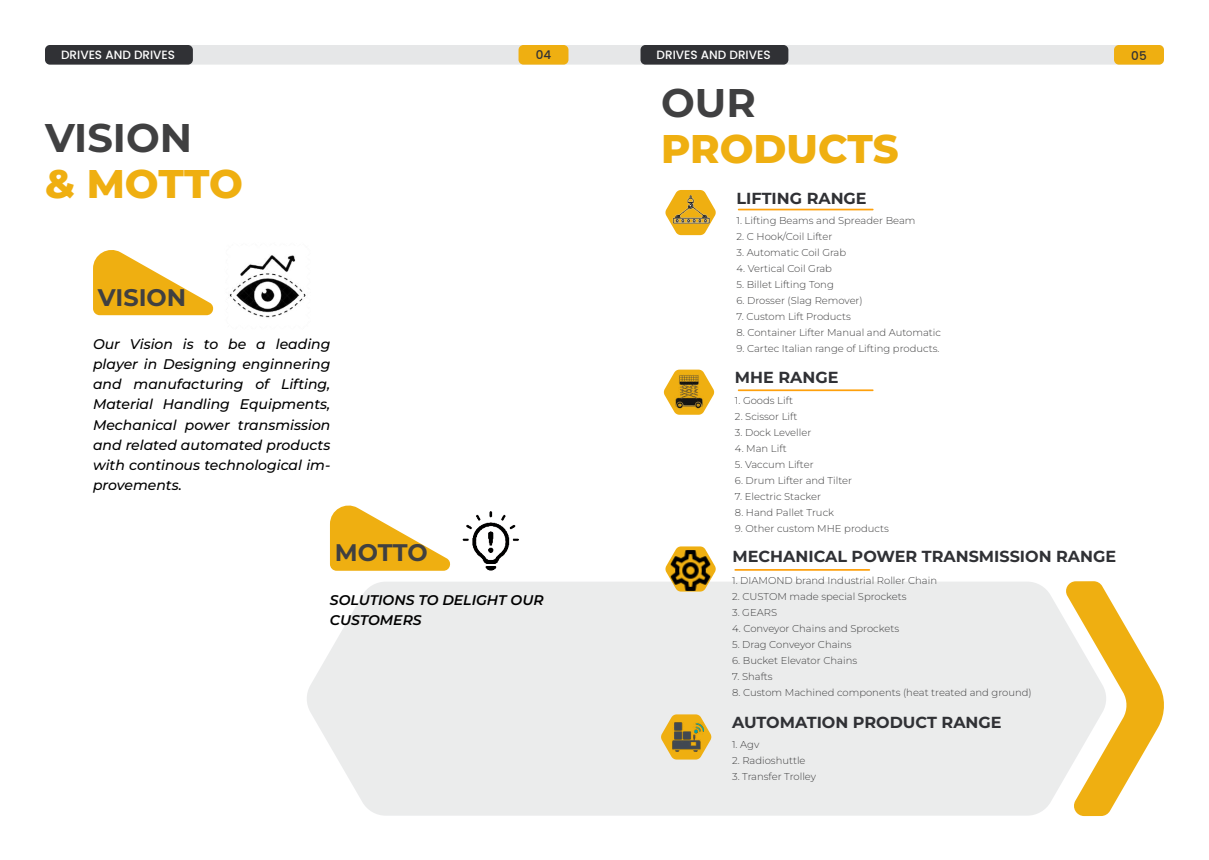
<style>
.page{position:relative;width:1209px;height:860px;background:#fff}
.page>*{position:absolute;margin:0;border:0;box-sizing:border-box;transform-origin:0 0}
.t1{font:800 40px "Montserrat";color:#efaf11}
.t2{font:700 40px "Montserrat";color:#404041}
.t3{font:700 24px "Montserrat";color:#404041}
.t4{font:700 16px "Montserrat";color:#303135}
.t5{font:italic 500 14px/20px "Montserrat";color:#000;text-align:justify}
.t6{font:italic 600 14px/20px "Montserrat";color:#000}
.t7{font:500 12px "Poppins";color:#fff}
.t8{font:500 12px "Poppins";color:#303135}
.t9{font:300 10px "Montserrat";color:#404041}
</style>
<div class="page">
<hr style="left:738px;top:209px;width:135px;height:1px;background:#fea00c">
<div style="left:307px;top:582px;width:756px;height:234px;background:#ebecec"></div>
<svg style="left:1063px;top:581px;width:101px;height:235px"></svg>
<div style="left:45px;top:45px;width:1119px;height:20px;background:#e6e7e8;border-radius:5px"></div>
<div style="left:45px;top:45px;width:148px;height:20px;background:#303135;border-radius:5px"></div>
<div style="left:518px;top:45px;width:50px;height:20px;background:#efaf11;border-radius:5px"></div>
<div style="left:640px;top:45px;width:148px;height:20px;background:#303135;border-radius:5px"></div>
<div style="left:1114px;top:45px;width:50px;height:20px;background:#efaf11;border-radius:5px"></div>
<svg style="left:665px;top:190px;width:51px;height:45px"></svg>
<svg style="left:663px;top:370px;width:51px;height:45px"></svg>
<img style="left:669px;top:194px;width:43px;height:33px">
<img style="left:671px;top:371px;width:32px;height:39px">
<svg style="left:665px;top:546px;width:51px;height:46px"></svg>
<img style="left:666px;top:547px;width:48px;height:48px">
<hr style="left:738px;top:389px;width:135px;height:2px;background:#fea00c">
<hr style="left:734px;top:569px;width:136px;height:2px;background:#fea00c">
<svg style="left:661px;top:714px;width:50px;height:45px"></svg>
<img style="left:672px;top:723px;width:31px;height:28px">
<svg style="left:93px;top:250px;width:121px;height:65px"></svg>
<img style="left:229px;top:255px;width:77px;height:63px">
<svg style="left:330px;top:505px;width:121px;height:66px"></svg>
<img style="left:462px;top:511px;width:57px;height:60px">
<p class="t7" style="left:61px;top:47px;width:116px">DRIVES AND DRIVES</p>
<p class="t8" style="left:536px;top:47px;width:17px">04</p>
<p class="t7" style="left:656px;top:47px;width:116px">DRIVES AND DRIVES</p>
<p class="t8" style="left:1131px;top:49px;width:17px">05</p>
<h1 class="t2" style="left:661px;top:76px;width:96px">OUR</h1>
<h1 class="t1" style="left:661px;top:122px;width:239px">PRODUCTS</h1>
<h3 class="t4" style="left:736px;top:187px;width:132px">LIFTING RANGE</h3>
<p class="t9" style="left:736px;top:214px;width:180px">1. Lifting Beams and Spreader Beam</p>
<p class="t9" style="left:736px;top:230px;width:97px">2. C Hook/Coil Lifter</p>
<p class="t9" style="left:736px;top:246px;width:111px">3. Automatic Coil Grab</p>
<p class="t9" style="left:736px;top:262px;width:97px">4. Vertical Coil Grab</p>
<p class="t9" style="left:736px;top:278px;width:99px">5. Billet Lifting Tong</p>
<p class="t9" style="left:736px;top:294px;width:128px">6. Drosser (Slag Remover)</p>
<p class="t9" style="left:736px;top:310px;width:116px">7. Custom Lift Products</p>
<p class="t9" style="left:736px;top:326px;width:206px">8. Container Lifter Manual and Automatic</p>
<p class="t9" style="left:736px;top:342px;width:204px">9. Cartec Italian range of Lifting products.</p>
<h3 class="t4" style="left:735px;top:367px;width:105px">MHE RANGE</h3>
<p class="t9" style="left:735px;top:393px;width:60px">1. Goods Lift</p>
<p class="t9" style="left:735px;top:409px;width:64px">2. Scissor Lift</p>
<p class="t9" style="left:735px;top:425px;width:78px">3. Dock Leveller</p>
<p class="t9" style="left:735px;top:441px;width:53px">4. Man Lift</p>
<p class="t9" style="left:735px;top:457px;width:80px">5. Vaccum Lifter</p>
<p class="t9" style="left:735px;top:473px;width:119px">6. Drum Lifter and Tilter</p>
<p class="t9" style="left:735px;top:489px;width:88px">7. Electric Stacker</p>
<p class="t9" style="left:735px;top:505px;width:101px">8. Hand Pallet Truck</p>
<p class="t9" style="left:735px;top:521px;width:155px">9. Other custom MHE products</p>
<h3 class="t4" style="left:732px;top:546px;width:385px">MECHANICAL POWER TRANSMISSION RANGE</h3>
<p class="t9" style="left:732px;top:574px;width:206px">1. DIAMOND brand Industrial Roller Chain</p>
<p class="t9" style="left:732px;top:590px;width:176px">2. CUSTOM made special Sprockets</p>
<p class="t9" style="left:732px;top:606px;width:46px">3. GEARS</p>
<p class="t9" style="left:732px;top:622px;width:168px">4. Conveyor Chains and Sprockets</p>
<p class="t9" style="left:732px;top:638px;width:121px">5. Drag Conveyor Chains</p>
<p class="t9" style="left:732px;top:654px;width:127px">6. Bucket Elevator Chains</p>
<p class="t9" style="left:732px;top:670px;width:42px">7. Shafts</p>
<p class="t9" style="left:732px;top:686px;width:301px">8. Custom Machined components (heat treated and ground)</p>
<h3 class="t4" style="left:732px;top:712px;width:271px">AUTOMATION PRODUCT RANGE</h3>
<p class="t9" style="left:732px;top:738px;width:29px">1. Agv</p>
<p class="t9" style="left:732px;top:754px;width:75px">2. Radioshuttle</p>
<p class="t9" style="left:732px;top:770px;width:85px">3. Transfer Trolley</p>
<h1 class="t2" style="left:45px;top:111px;width:149px">VISION</h1>
<h1 class="t1" style="left:45px;top:157px;width:199px">&amp; MOTTO</h1>
<h2 class="t3" style="left:98px;top:281px;width:90px">VISION</h2>
<h3 class="t5" style="left:93px;top:334px;width:239px">Our Vision is to be a leading player in Designing enginnering and manufacturing of Lifting, Material Handling Equipments, Mechanical power transmission and related automated products with continous technological im&shy;provements.</h3>
<h2 class="t3" style="left:335px;top:537px;width:94px">MOTTO</h2>
<h3 class="t6" style="left:330px;top:590px;width:215px">SOLUTIONS TO DELIGHT OUR<br>CUSTOMERS</h3>
</div>
